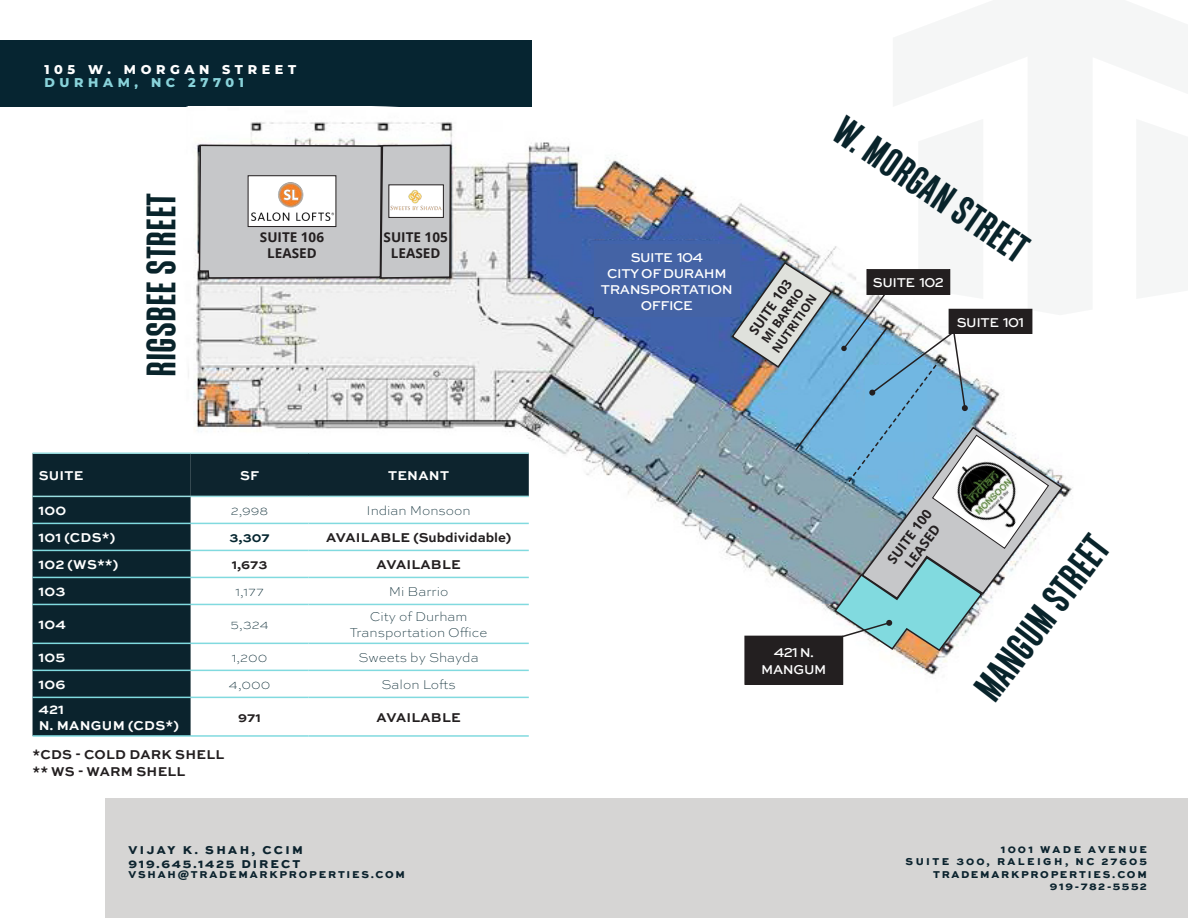
<style>
.page{position:relative;width:1188px;height:918px;background:#fff}
.page>*{position:absolute;margin:0;border:0;box-sizing:border-box;transform-origin:0 0}
.t1{font:700 36px "Athletic Condensed";color:#09242b}
.t2{font:100 13.5px "Sweet Sans Pro";color:#052630}
.t3{font:500 13.5px/16.2px "Sweet Sans Pro";letter-spacing:-.03em;color:#fff;text-align:center}
.t4{font:13.5px/16.2px "Sweet Sans Bold SC";letter-spacing:.02em;color:#fff}
.t5{font:700 13.5px "Sweet Sans Pro";letter-spacing:.02em;color:#231f20}
.t6{font:700 13.5px/16.2px "Open Sans";color:#231f20;text-align:center}
.t7{font:700 13.5px "Sweet Sans Pro";color:#231f20}
.t8{font:700 13.5px "Sweet Sans Pro";color:#052630}
.t9{font:800 12.75px "Montserrat";letter-spacing:.36em;color:#fff}
.t10{font:800 12.75px "Montserrat";letter-spacing:.36em;color:#89d3da}
.t11{font:12px "Sweet Sans Heavy SC";letter-spacing:.14em;color:#0c232e}
.t12{font:700 12px/14.4px "Open Sans";color:#231f20}
.t13{font:12px "Sweet Sans Heavy SC";letter-spacing:.2em;color:#0c232e}
.t14{font:10.5px "Sweet Sans Heavy SC";letter-spacing:.17em;color:#0c232e}
.t15{font:10.5px "Sweet Sans Heavy SC";letter-spacing:.23em;color:#0b232e}
.t16{font:10.5px "Sweet Sans Heavy SC";letter-spacing:.18em;color:#0b232e}
.t17{font:10.5px "Sweet Sans Heavy SC";letter-spacing:.21em;color:#0b232e}
.t18{font:10.5px "Sweet Sans Heavy SC";letter-spacing:.15em;color:#0b232e}
</style>
<div class="page">
<div style="left:106px;top:798px;width:1082px;height:120px;background:#d6d5d4"></div>
<div style="left:0;top:40px;width:531px;height:67px;background:#062531"></div>
<img style="left:188px;top:122px;width:885px;height:563px">
<svg style="left:198px;top:144px;width:254px;height:135px;background:#bbbcbe"></svg>
<svg style="left:590px;top:240px;width:128px;height:69px"></svg>
<div style="left:594px;top:245px;width:146px;height:72px;background:#4463a5"></div>
<div style="left:248px;top:176px;width:88px;height:51px;background:#fff"></div>
<div style="left:248px;top:175px;width:88px;height:52px;border:1px solid #231f20"></div>
<img style="left:248px;top:182px;width:88px;height:39px">
<div style="left:388px;top:184px;width:56px;height:34px;border:1px solid #231f20"></div>
<img style="left:390px;top:184px;width:53px;height:32px">
<div style="left:745px;top:636px;width:98px;height:48px;background:#231f20"></div>
<div style="left:745px;top:636px;width:98px;height:49px;border:1px solid #231f20"></div>
<div style="left:33px;top:454px;width:158px;height:281px;background:#0b232d"></div>
<div style="left:191px;top:454px;width:338px;height:42px;background:#0d242e"></div>
<svg style="left:191px;top:497px;width:338px;height:202px"></svg>
<hr style="left:33px;top:523px;width:158px;height:1px;background:#81dadf">
<hr style="left:33px;top:550px;width:158px;height:1px;background:#81dadf">
<hr style="left:33px;top:577px;width:158px;height:1px;background:#81dadf">
<hr style="left:33px;top:604px;width:158px;height:1px;background:#81dadf">
<hr style="left:33px;top:643px;width:158px;height:1px;background:#81dadf">
<hr style="left:33px;top:670px;width:158px;height:1px;background:#81dadf">
<hr style="left:33px;top:697px;width:158px;height:1px;background:#81dadf">
<hr style="left:33px;top:735px;width:158px;height:2px;background:#81dadf">
<hr style="left:191px;top:523px;width:117px;height:1px;background:#81dadf">
<hr style="left:308px;top:523px;width:221px;height:1px;background:#81dadf">
<hr style="left:191px;top:550px;width:117px;height:1px;background:#81dadf">
<hr style="left:308px;top:550px;width:221px;height:1px;background:#81dadf">
<hr style="left:191px;top:577px;width:117px;height:1px;background:#81dadf">
<hr style="left:308px;top:577px;width:221px;height:1px;background:#81dadf">
<hr style="left:191px;top:604px;width:117px;height:1px;background:#81dadf">
<hr style="left:308px;top:604px;width:221px;height:1px;background:#81dadf">
<hr style="left:191px;top:643px;width:117px;height:1px;background:#81dadf">
<hr style="left:308px;top:643px;width:221px;height:1px;background:#81dadf">
<hr style="left:191px;top:670px;width:117px;height:1px;background:#81dadf">
<hr style="left:308px;top:670px;width:221px;height:1px;background:#81dadf">
<hr style="left:191px;top:697px;width:117px;height:1px;background:#81dadf">
<hr style="left:308px;top:697px;width:221px;height:1px;background:#81dadf">
<hr style="left:191px;top:735px;width:117px;height:2px;background:#81dadf">
<hr style="left:308px;top:735px;width:221px;height:2px;background:#81dadf">
<hr style="left:33px;top:452px;width:158px;height:2px;background:#99dee0">
<hr style="left:191px;top:452px;width:117px;height:2px;background:#99dee0">
<hr style="left:308px;top:452px;width:221px;height:2px;background:#99dee0">
<hr style="left:33px;top:496px;width:158px;height:1px;background:#99dee0">
<hr style="left:191px;top:496px;width:117px;height:1px;background:#99dee0">
<hr style="left:308px;top:496px;width:221px;height:1px;background:#99dee0">
<svg style="left:730px;top:122px;width:334px;height:530px"></svg>
<p class="t9" style="left:45px;top:60px;width:253px">105 W. MORGAN STREET</p>
<p class="t10" style="left:45px;top:73px;width:201px">DURHAM, NC 27701</p>
<p class="t1" style="left:140px;top:377px;width:186px;rotate:-90deg">RIGSBEE STREET</p>
<p class="t6" style="left:260px;top:228px;width:66px">SUITE 106<br>LEASED</p>
<p class="t6" style="left:384px;top:228px;width:66px">SUITE 105<br>LEASED</p>
<p class="t4" style="left:39px;top:468px;width:46px">SUITE</p>
<p class="t4" style="left:240px;top:468px;width:21px">SF</p>
<p class="t4" style="left:388px;top:468px;width:62px">TENANT</p>
<p class="t4" style="left:39px;top:503px;width:29px">100</p>
<p class="t2" style="left:231px;top:501px;width:39px">2,998</p>
<p class="t2" style="left:367px;top:501px;width:106px">Indian Monsoon</p>
<p class="t4" style="left:39px;top:530px;width:78px">101 (CDS*)</p>
<p class="t8" style="left:230px;top:527px;width:42px">3,307</p>
<p class="t7" style="left:326px;top:527px;width:187px">AVAILABLE (Subdividable)</p>
<p class="t4" style="left:39px;top:557px;width:81px">102 (WS**)</p>
<p class="t5" style="left:232px;top:554px;width:37px">1,673</p>
<p class="t5" style="left:377px;top:554px;width:86px">AVAILABLE</p>
<p class="t4" style="left:39px;top:584px;width:28px">103</p>
<p class="t2" style="left:235px;top:582px;width:30px">1,177</p>
<p class="t2" style="left:389px;top:582px;width:61px">Mi Barrio</p>
<p class="t4" style="left:39px;top:617px;width:29px">104</p>
<p class="t2" style="left:231px;top:615px;width:40px">5,324</p>
<p class="t2" style="left:370px;top:607px;width:99px">City of Durham</p>
<p class="t2" style="left:350px;top:624px;width:139px">Transportation Office</p>
<p class="t4" style="left:39px;top:650px;width:28px">105</p>
<p class="t2" style="left:232px;top:648px;width:37px">1,200</p>
<p class="t2" style="left:359px;top:648px;width:122px">Sweets by Shayda</p>
<p class="t4" style="left:39px;top:677px;width:28px">106</p>
<p class="t2" style="left:229px;top:675px;width:43px">4,000</p>
<p class="t2" style="left:381px;top:675px;width:76px">Salon Lofts</p>
<p class="t4" style="left:39px;top:702px;width:142px">421<br>N. MANGUM (CDS*)</p>
<p class="t5" style="left:238px;top:707px;width:24px">971</p>
<p class="t5" style="left:377px;top:707px;width:86px">AVAILABLE</p>
<p class="t5" style="left:33px;top:745px;width:193px">*CDS - COLD DARK SHELL</p>
<p class="t5" style="left:33px;top:761px;width:154px">** WS - WARM SHELL</p>
<p class="t13" style="left:129px;top:843px;width:176px">VIJAY K. SHAH, CCIM</p>
<p class="t11" style="left:129px;top:856px;width:173px">919.645.1425 DIRECT</p>
<p class="t14" style="left:129px;top:868px;width:278px">VSHAH@TRADEMARKPROPERTIES.COM</p>
<p class="t3" style="left:631px;top:248px;width:74px">SUITE 104</p>
<p class="t3" style="left:601px;top:265px;width:134px">CITY OF DURAHM<br>TRANSPORTATION<br>OFFICE</p>
<p class="t6" style="left:745px;top:328px;width:66px;rotate:-55deg">SUITE 103</p>
<p class="t12" style="left:757px;top:339px;width:69px;rotate:-55deg">MI BARRIO<br>NUTRITION</p>
<p class="t1" style="left:850px;top:109px;width:226px;rotate:34deg">W. MORGAN STREET</p>
<p class="t3" style="left:873px;top:274px;width:72px">SUITE 102</p>
<p class="t3" style="left:957px;top:313px;width:69px">SUITE 101</p>
<p class="t3" style="left:761px;top:644px;width:67px">421 N.<br>MANGUM</p>
<p class="t6" style="left:884px;top:557px;width:66px;rotate:-53deg">SUITE 100</p>
<p class="t6" style="left:901px;top:561px;width:51px;rotate:-53deg">LEASED</p>
<p class="t1" style="left:966px;top:683px;width:196px;rotate:-53deg">MANGUM STREET</p>
<p class="t17" style="left:1001px;top:843px;width:148px">1001 WADE AVENUE</p>
<p class="t15" style="left:906px;top:856px;width:243px">SUITE 300, RALEIGH, NC 27605</p>
<p class="t16" style="left:933px;top:868px;width:215px">TRADEMARKPROPERTIES.COM</p>
<p class="t18" style="left:1050px;top:880px;width:99px">919-782-5552</p>
</div>
